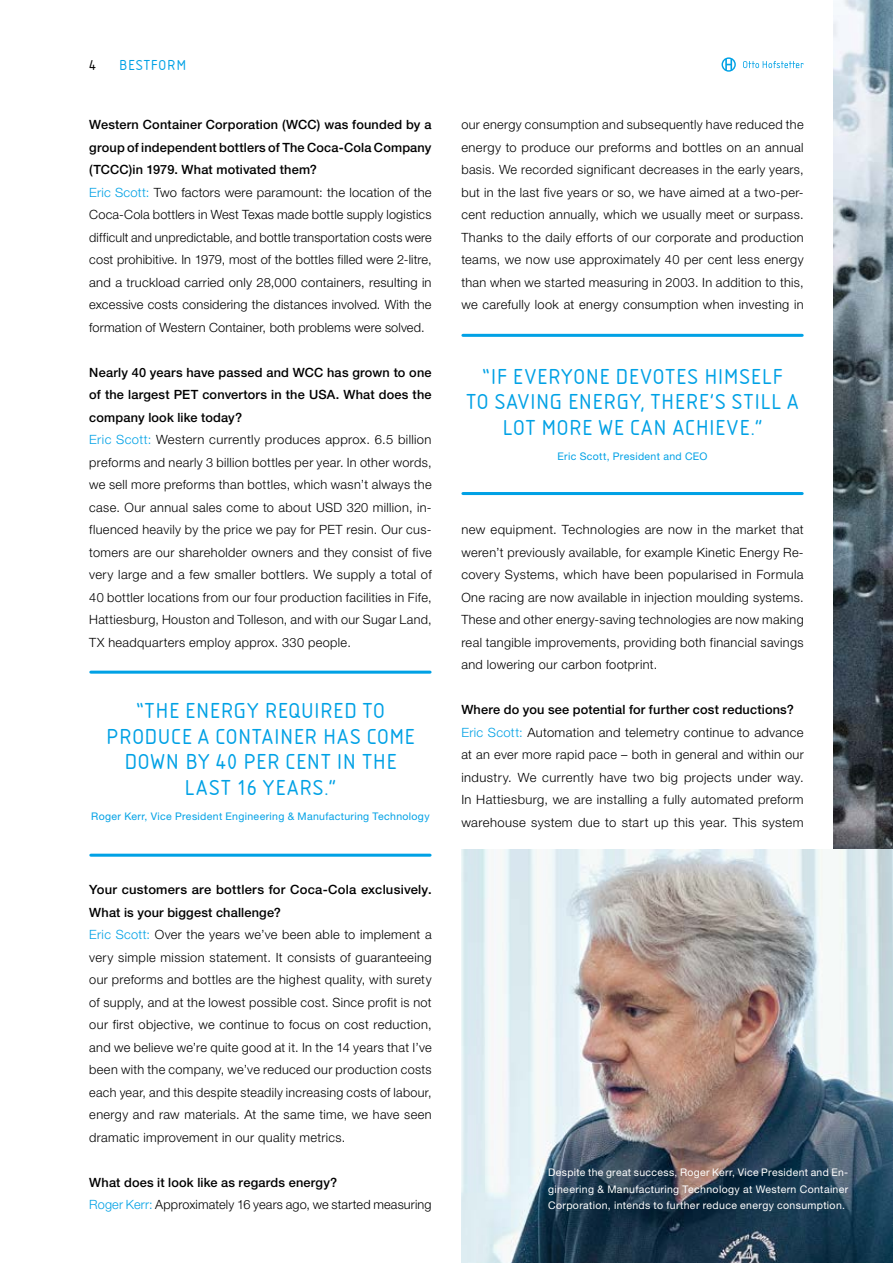
<style>
.page{position:relative;width:893px;height:1263px;background:#fff}
.page>*{position:absolute;margin:0;border:0;box-sizing:border-box;transform-origin:0 0}
.t1{font:22.5px/25.5px "Isonorm BEFOP";letter-spacing:.04em;color:#00a1e5;text-align:center}
.t2{font:15px "Isonorm BEFOP";letter-spacing:.06em;color:#00a1e5}
.t3{font:15px "Isonorm BEFOP";color:#000}
.t4{font:300 12.75px/22.5px "Helvetica Neue LT";letter-spacing:.025em;color:#000}
.t5{font:10.5px/16.5px "Helvetica Neue LT";letter-spacing:.035em;color:#fff;text-align:justify}
.t6{font:10.5px "Helvetica Neue LT";letter-spacing:.035em;color:#00a1e5}
.s1{font-weight:500}
.s2{color:#00a1e5}
</style>
<div class="page">
<svg style="left:721px;top:57px;width:15px;height:15px"></svg>
<svg style="left:743px;top:61px;width:61px;height:7px"></svg>
<img style="left:833px;top:0;width:60px;height:849px">
<img style="left:461px;top:849px;width:432px;height:414px">
<hr style="left:463px;top:334px;width:339px;height:3px;background:#00a1e5">
<hr style="left:463px;top:492px;width:339px;height:3px;background:#00a1e5">
<hr style="left:91px;top:671px;width:339px;height:3px;background:#00a1e5">
<hr style="left:91px;top:854px;width:339px;height:3px;background:#00a1e5">
<p class="t3" style="left:89px;top:57px;width:8px">4</p>
<p class="t2" style="left:119px;top:57px;width:69px">BESTFORM</p>
<p class="t4" style="left:89px;top:113px;width:344px"><span class="s1">Western Container Corporation (WCC) was founded by a group of independent bottlers of The Coca-Cola Company (TCCC)in 1979. What motivated them?<br></span><span class="s2">Eric Scott:</span> Two factors were paramount: the location of the Coca-Cola bottlers in West Texas made bottle supply logistics difficult and unpredictable, and bottle transportation costs were cost prohibitive. In 1979, most of the bottles filled were 2-litre, and a truckload carried only 28,000 containers, resulting in excessive costs considering the distances involved. With the formation of Western Container, both problems were solved.</p>
<p class="t4" style="left:89px;top:360px;width:344px"><span class="s1">Nearly 40 years have passed and WCC has grown to one of the largest PET convertors in the USA. What does the company look like today?<br></span><span class="s2">Eric Scott:</span> Western currently produces approx. 6.5 billion preforms and nearly 3 billion bottles per year. In other words, we sell more preforms than bottles, which wasn’t always the case. Our annual sales come to about USD 320 million, in&shy;fluenced heavily by the price we pay for PET resin. Our cus&shy;tomers are our shareholder owners and they consist of five very large and a few smaller bottlers. We supply a total of 40 bottler locations from our four production facilities in Fife, Hattiesburg, Houston and Tolleson, and with our Sugar Land, TX headquarters employ approx. 330 people.</p>
<h1 class="t1" style="left:106px;top:698px;width:310px">“THE ENERGY REQUIRED TO<br>PRODUCE A CONTAINER HAS COME<br>DOWN BY 40 PER CENT IN THE<br>LAST 16 YEARS.”</h1>
<p class="t6" style="left:91px;top:810px;width:340px">Roger Kerr, Vice President Engineering &amp; Manufacturing Technology</p>
<p class="t4" style="left:89px;top:878px;width:344px"><span class="s1">Your customers are bottlers for Coca-Cola exclusively.<br>What is your biggest challenge?<br></span><span class="s2">Eric Scott:</span> Over the years we’ve been able to implement a very simple mission statement. It consists of guaranteeing our preforms and bottles are the highest quality, with surety of supply, and at the lowest possible cost. Since profit is not our first objective, we continue to focus on cost reduction, and we believe we’re quite good at it. In the 14 years that I’ve been with the company, we’ve reduced our production costs each year, and this despite steadily increasing costs of labour, energy and raw materials. At the same time, we have seen dramatic improvement in our quality metrics.</p>
<p class="t4" style="left:89px;top:1170px;width:344px"><span class="s1">What does it look like as regards energy?<br></span><span class="s2">Roger Kerr:</span> Approximately 16 years ago, we started measuring</p>
<p class="t4" style="left:461px;top:113px;width:344px;text-align:justify">our energy consumption and subsequently have reduced the energy to produce our preforms and bottles on an annual basis. We recorded significant decreases in the early years, but in the last five years or so, we have aimed at a two-per&shy;cent reduction annually, which we usually meet or surpass.<br>Thanks to the daily efforts of our corporate and production teams, we now use approximately 40 per cent less energy than when we started measuring in 2003. In addition to this, we carefully look at energy consumption when investing in</p>
<h1 class="t1" style="left:466px;top:363px;width:334px">“IF EVERYONE DEVOTES HIMSELF<br>TO SAVING ENERGY, THERE’S STILL A<br>LOT MORE WE CAN ACHIEVE.”</h1>
<p class="t6" style="left:558px;top:450px;width:151px">Eric Scott, President and CEO</p>
<p class="t4" style="left:461px;top:518px;width:344px;text-align:justify">new equipment. Technologies are now in the market that weren’t previously available, for example Kinetic Energy Re&shy;covery Systems, which have been popularised in Formula One racing are now available in injection moulding systems.<br>These and other energy-saving technologies are now making real tangible improvements, providing both financial savings and lowering our carbon footprint.</p>
<p class="t4" style="left:461px;top:698px;width:344px"><span class="s1">Where do you see potential for further cost reductions?<br></span><span class="s2">Eric Scott:</span> Automation and telemetry continue to advance at an ever more rapid pace – both in general and within our industry. We currently have two big projects under way.<br>In Hattiesburg, we are installing a fully automated preform warehouse system due to start up this year. This system</p>
<p class="t5" style="left:548px;top:1164px;width:302px">Despite the great success, Roger Kerr, Vice President and En&shy;gineering &amp; Manufacturing Technology at Western Container Corporation, intends to further reduce energy consumption.</p>
</div>
